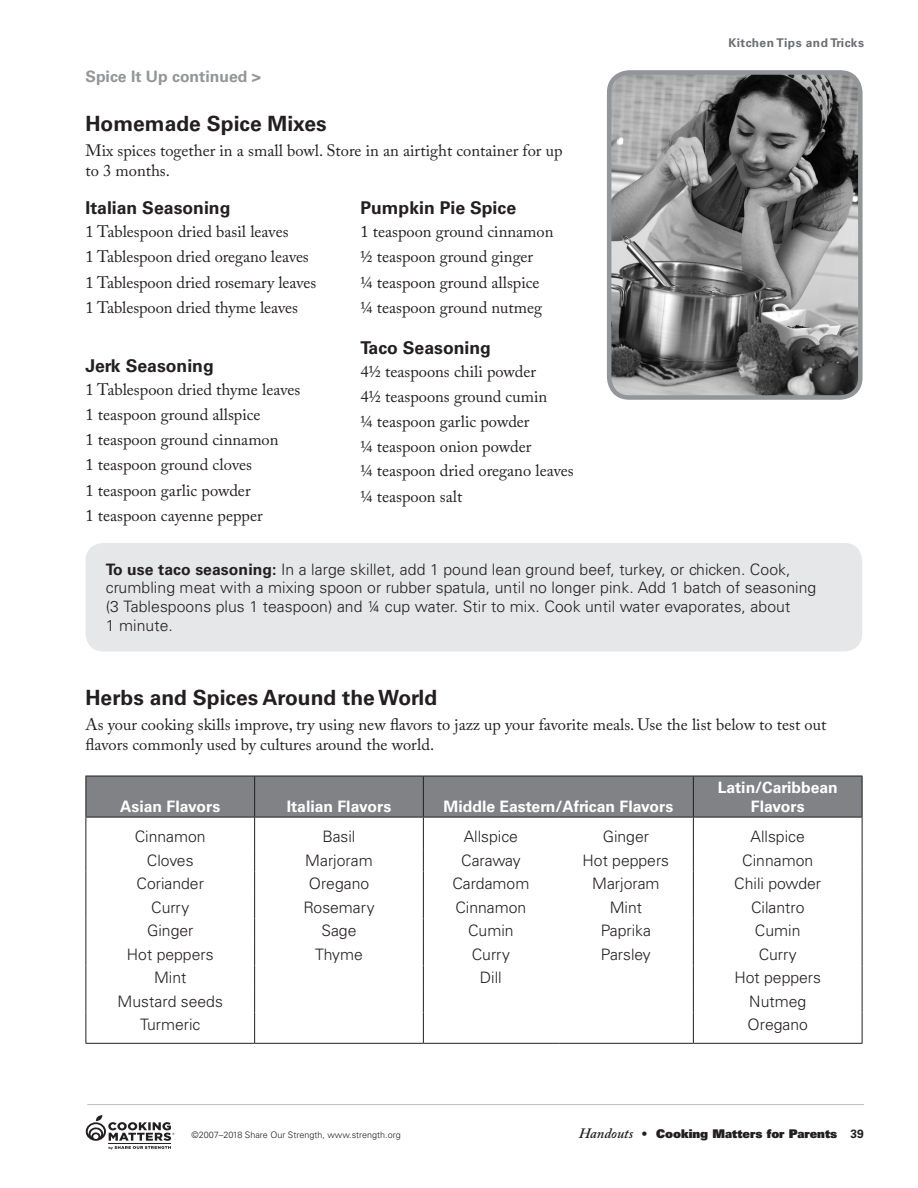
<style>
.page{position:relative;width:918px;height:1188px;background:#fff}
.page>*{position:absolute;margin:0;border:0;box-sizing:border-box;transform-origin:0 0}
.Subhead_2{font:700 21px "Univers LT Std";color:#231f20}
.Subhead_3{font:700 17.7px "Univers LT Std";color:#231f20}
.Body_Text{font:16.5px/19.8px "Adobe Caslon Pro";color:#231f20}
.Table_Text{font:300 15.75px "Univers LT Std";color:#231f20}
.Tip_Text_Left{font:300 15.75px/18.9px "Univers LT Std";letter-spacing:.005em;color:#231f20}
.Table_Head{font:700 15.75px/18.9px "Univers LT Std";color:#fff;text-align:center}
.Continued_Label{font:700 15.75px "Univers LT Std";color:#939598}
.t1{font:12px "Univers LT Std X Black";color:#231f20}
.t2{font:700 12px "Univers LT Std";letter-spacing:.035em;color:#6c6d70}
.t3{font:300 9px "Univers LT Std";color:#231f20}
.s1{font-weight:700}
.s2{font-family:"Adobe Caslon Pro";font-weight:600;font-style:italic;font-size:14.25px}
.s3{font-family:"Univers LT Std";font-weight:700}
</style>
<div class="page">
<hr style="left:88px;top:1104px;width:776px;height:1px;background:#bcbdc0">
<svg style="left:86px;top:1115px;width:89px;height:34px"></svg>
<div style="left:86px;top:543px;width:776px;height:109px;background:#e6e7e9;border-radius:18px"></div>
<div style="left:87px;top:777px;width:775px;height:40px;background:#808285"></div>
<svg style="left:87px;top:818px;width:775px;height:225px"></svg>
<hr style="left:254px;top:776px;width:1px;height:41px;background:#231f20">
<hr style="left:254px;top:817px;width:1px;height:31px;background:#231f20">
<hr style="left:423px;top:817px;width:1px;height:31px;background:#231f20">
<hr style="left:693px;top:817px;width:1px;height:31px;background:#231f20">
<svg style="left:254px;top:848px;width:1px;height:165px"></svg>
<svg style="left:423px;top:848px;width:1px;height:165px"></svg>
<svg style="left:693px;top:848px;width:1px;height:165px"></svg>
<hr style="left:254px;top:1013px;width:1px;height:30px;background:#231f20">
<hr style="left:423px;top:1013px;width:1px;height:30px;background:#231f20">
<hr style="left:693px;top:1013px;width:1px;height:30px;background:#231f20">
<hr style="left:86px;top:817px;width:1px;height:31px;background:#231f20">
<hr style="left:862px;top:817px;width:1px;height:31px;background:#231f20">
<svg style="left:86px;top:848px;width:1px;height:165px"></svg>
<svg style="left:862px;top:848px;width:1px;height:165px"></svg>
<hr style="left:86px;top:1013px;width:1px;height:30px;background:#231f20">
<hr style="left:862px;top:1013px;width:1px;height:30px;background:#231f20">
<hr style="left:86px;top:1043px;width:169px;height:1px;background:#231f20">
<hr style="left:255px;top:1043px;width:168px;height:1px;background:#231f20">
<hr style="left:423px;top:1043px;width:135px;height:1px;background:#231f20">
<hr style="left:558px;top:1043px;width:135px;height:1px;background:#231f20">
<hr style="left:693px;top:1043px;width:169px;height:1px;background:#231f20">
<hr style="left:558px;top:817px;width:135px;height:1px;background:#231f20">
<hr style="left:86px;top:776px;width:169px;height:1px;background:#231f20">
<hr style="left:86px;top:776px;width:1px;height:41px;background:#231f20">
<hr style="left:255px;top:776px;width:168px;height:1px;background:#231f20">
<hr style="left:693px;top:776px;width:169px;height:1px;background:#231f20">
<hr style="left:862px;top:776px;width:1px;height:41px;background:#231f20">
<hr style="left:86px;top:817px;width:169px;height:1px;background:#231f20">
<hr style="left:255px;top:817px;width:168px;height:1px;background:#231f20">
<hr style="left:693px;top:817px;width:169px;height:1px;background:#231f20">
<hr style="left:423px;top:776px;width:135px;height:1px;background:#231f20">
<hr style="left:423px;top:776px;width:1px;height:41px;background:#231f20">
<hr style="left:558px;top:776px;width:135px;height:1px;background:#231f20">
<hr style="left:693px;top:776px;width:1px;height:41px;background:#231f20">
<hr style="left:423px;top:817px;width:135px;height:1px;background:#231f20">
<img style="left:612px;top:75px;width:246px;height:320px">
<div style="left:607px;top:70px;width:256px;height:330px;border:4px solid #939598;border-radius:20px"></div>
<p class="Continued_Label" style="left:86px;top:67px;width:177px">Spice It Up continued &gt;</p>
<p class="Subhead_2" style="left:86px;top:111px;width:243px">Homemade Spice Mixes</p>
<p class="Body_Text" style="left:86px;top:140px;width:479px">Mix spices together in a small bowl. Store in an airtight container for up to 3 months.</p>
<p class="Subhead_3" style="left:86px;top:198px;width:146px">Italian Seasoning</p>
<p class="Body_Text" style="left:86px;top:222px;width:205px">1 Tablespoon dried basil leaves</p>
<p class="Body_Text" style="left:86px;top:247px;width:225px">1 Tablespoon dried oregano leaves</p>
<p class="Body_Text" style="left:86px;top:272px;width:232px">1 Tablespoon dried rosemary leaves</p>
<p class="Body_Text" style="left:86px;top:297px;width:214px">1 Tablespoon dried thyme leaves</p>
<p class="Subhead_3" style="left:360px;top:198px;width:157px">Pumpkin Pie Spice</p>
<p class="Body_Text" style="left:360px;top:222px;width:195px">1 teaspoon ground cinnamon</p>
<p class="Body_Text" style="left:360px;top:247px;width:174px">½ teaspoon ground ginger</p>
<p class="Body_Text" style="left:360px;top:272px;width:181px">¼ teaspoon ground allspice</p>
<p class="Body_Text" style="left:360px;top:297px;width:183px">¼ teaspoon ground nutmeg</p>
<p class="Subhead_3" style="left:360px;top:337px;width:132px">Taco Seasoning</p>
<p class="Body_Text" style="left:360px;top:361px;width:177px">4½ teaspoons chili powder</p>
<p class="Body_Text" style="left:360px;top:386px;width:188px">4½ teaspoons ground cumin</p>
<p class="Body_Text" style="left:360px;top:412px;width:171px">¼ teaspoon garlic powder</p>
<p class="Body_Text" style="left:360px;top:437px;width:172px">¼ teaspoon onion powder</p>
<p class="Body_Text" style="left:360px;top:461px;width:215px">¼ teaspoon dried oregano leaves</p>
<p class="Body_Text" style="left:360px;top:486px;width:103px">¼ teaspoon salt</p>
<p class="Subhead_3" style="left:86px;top:355px;width:130px">Jerk Seasoning</p>
<p class="Body_Text" style="left:86px;top:379px;width:216px">1 Tablespoon dried thyme leaves</p>
<p class="Body_Text" style="left:86px;top:404px;width:177px">1 teaspoon ground allspice</p>
<p class="Body_Text" style="left:86px;top:430px;width:195px">1 teaspoon ground cinnamon</p>
<p class="Body_Text" style="left:86px;top:455px;width:168px">1 teaspoon ground cloves</p>
<p class="Body_Text" style="left:86px;top:480px;width:167px">1 teaspoon garlic powder</p>
<p class="Body_Text" style="left:86px;top:505px;width:179px">1 teaspoon cayenne pepper</p>
<p class="t2" style="left:728px;top:36px;width:137px">Kitchen Tips and Tricks</p>
<p class="Tip_Text_Left" style="left:106px;top:560px;width:712px"><span class="s1">To use taco seasoning:</span> In a large skillet, add 1 pound lean ground beef, turkey, or chicken. Cook, crumbling meat with a mixing spoon or rubber spatula, until no longer pink. Add 1 batch of seasoning (3 Tablespoons plus 1 teaspoon) and ¼ cup water. Stir to mix. Cook until water evaporates, about<br>1 minute.</p>
<p class="Subhead_2" style="left:86px;top:685px;width:353px">Herbs and Spices Around the World</p>
<p class="Body_Text" style="left:86px;top:714px;width:742px">As your cooking skills improve, try using new flavors to jazz up your favorite meals. Use the list below to test out flavors commonly used by cultures around the world.</p>
<p class="Table_Head" style="left:120px;top:797px;width:102px">Asian Flavors</p>
<p class="Table_Head" style="left:287px;top:797px;width:106px">Italian Flavors</p>
<p class="Table_Head" style="left:444px;top:797px;width:231px">Middle Eastern/African Flavors</p>
<p class="Table_Head" style="left:718px;top:778px;width:122px">Latin/Caribbean<br>Flavors</p>
<p class="Table_Text" style="left:135px;top:827px;width:72px">Cinnamon</p>
<p class="Table_Text" style="left:323px;top:827px;width:34px">Basil</p>
<p class="Table_Text" style="left:464px;top:827px;width:56px">Allspice</p>
<p class="Table_Text" style="left:603px;top:827px;width:48px">Ginger</p>
<p class="Table_Text" style="left:751px;top:827px;width:56px">Allspice</p>
<p class="Table_Text" style="left:147px;top:850px;width:48px">Cloves</p>
<p class="Table_Text" style="left:305px;top:850px;width:69px">Marjoram</p>
<p class="Table_Text" style="left:461px;top:850px;width:61px">Caraway</p>
<p class="Table_Text" style="left:583px;top:850px;width:88px">Hot peppers</p>
<p class="Table_Text" style="left:742px;top:850px;width:72px">Cinnamon</p>
<p class="Table_Text" style="left:137px;top:874px;width:69px">Coriander</p>
<p class="Table_Text" style="left:309px;top:874px;width:62px">Oregano</p>
<p class="Table_Text" style="left:452px;top:874px;width:79px">Cardamom</p>
<p class="Table_Text" style="left:592px;top:874px;width:69px">Marjoram</p>
<p class="Table_Text" style="left:734px;top:874px;width:88px">Chili powder</p>
<p class="Table_Text" style="left:151px;top:897px;width:40px">Curry</p>
<p class="Table_Text" style="left:303px;top:897px;width:73px">Rosemary</p>
<p class="Table_Text" style="left:455px;top:897px;width:72px">Cinnamon</p>
<p class="Table_Text" style="left:610px;top:897px;width:34px">Mint</p>
<p class="Table_Text" style="left:751px;top:897px;width:55px">Cilantro</p>
<p class="Table_Text" style="left:147px;top:921px;width:48px">Ginger</p>
<p class="Table_Text" style="left:321px;top:921px;width:37px">Sage</p>
<p class="Table_Text" style="left:468px;top:921px;width:47px">Cumin</p>
<p class="Table_Text" style="left:601px;top:921px;width:52px">Paprika</p>
<p class="Table_Text" style="left:755px;top:921px;width:47px">Cumin</p>
<p class="Table_Text" style="left:127px;top:944px;width:88px">Hot peppers</p>
<p class="Table_Text" style="left:315px;top:944px;width:49px">Thyme</p>
<p class="Table_Text" style="left:472px;top:944px;width:40px">Curry</p>
<p class="Table_Text" style="left:601px;top:944px;width:51px">Parsley</p>
<p class="Table_Text" style="left:759px;top:944px;width:40px">Curry</p>
<p class="Table_Text" style="left:154px;top:968px;width:34px">Mint</p>
<p class="Table_Text" style="left:480px;top:968px;width:23px">Dill</p>
<p class="Table_Text" style="left:734px;top:968px;width:88px">Hot peppers</p>
<p class="Table_Text" style="left:118px;top:991px;width:107px">Mustard seeds</p>
<p class="Table_Text" style="left:749px;top:991px;width:58px">Nutmeg</p>
<p class="Table_Text" style="left:140px;top:1015px;width:62px">Turmeric</p>
<p class="Table_Text" style="left:748px;top:1015px;width:62px">Oregano</p>
<p class="t3" style="left:192px;top:1130px;width:211px">©2007–2018 Share Our Strength, www.strength.org</p>
<p class="t1" style="left:579px;top:1126px;width:286px"><span class="s2">Handouts</span> • Cooking Matters for Parents <span class="s3">39</span></p>
</div>
